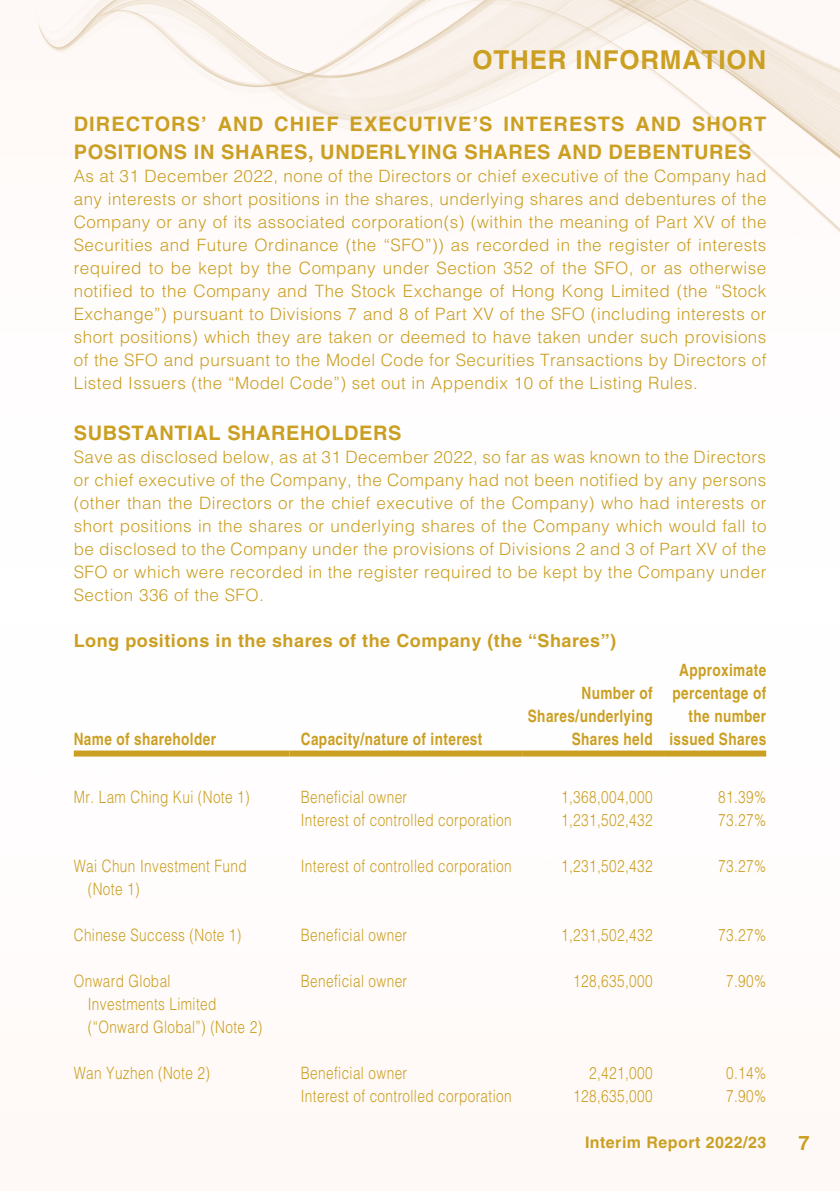
<style>
.page{position:relative;width:840px;height:1191px;background:#fff}
.page>*{position:absolute;margin:0;border:0;box-sizing:border-box;transform-origin:0 0}
.t1{font:700 26px "Helvetica LT Std";letter-spacing:.03em;color:#cb9f22}
.t2{font:700 20px/28px "Helvetica LT Std";letter-spacing:.03em;color:#cb9f22}
.t3{font:700 18px "Helvetica LT Std";letter-spacing:.03em;color:#cb9f22}
.t4{font:300 17px/23px "Helvetica LT Std";letter-spacing:.03em;color:#cb9f22;text-align:justify}
.t5{font:300 17px/23px "Helvetica LT Std";letter-spacing:.03em;color:#cb9f22;scale:.8 1}
.t6{font:700 17px/23px "Helvetica LT Std";letter-spacing:.03em;color:#cb9f22;text-align:right;scale:.8 1}
.t7{font:700 16px "Helvetica LT Std";letter-spacing:.03em;color:#cb9f22}
</style>
<div class="page">
<img style="left:35px;top:0;width:804px;height:757px">
<div style="left:74px;top:750px;width:215px;height:6px;background:#cb9f22"></div>
<div style="left:289px;top:750px;width:233px;height:6px;background:#cb9f22"></div>
<div style="left:522px;top:750px;width:141px;height:6px;background:#cb9f22"></div>
<div style="left:663px;top:750px;width:102px;height:6px;background:#cb9f22"></div>
<h1 class="t1" style="left:472px;top:44px;width:295px">OTHER INFORMATION</h1>
<p class="t2" style="left:74px;top:110px;width:693px">DIRECTORS’ AND CHIEF EXECUTIVE’S INTERESTS AND SHORT<br>POSITIONS IN SHARES, UNDERLYING SHARES AND DEBENTURES</p>
<p class="t4" style="left:74px;top:165px;width:693px">As at 31 December 2022, none of the Directors or chief executive of the Company had any interests or short positions in the shares, underlying shares and debentures of the Company or any of its associated corporation(s) (within the meaning of Part XV of the Securities and Future Ordinance (the “SFO”)) as recorded in the register of interests required to be kept by the Company under Section 352 of the SFO, or as otherwise notified to the Company and The Stock Exchange of Hong Kong Limited (the “Stock Exchange”) pursuant to Divisions 7 and 8 of Part XV of the SFO (including interests or short positions) which they are taken or deemed to have taken under such provisions of the SFO and pursuant to the Model Code for Securities Transactions by Directors of Listed Issuers (the “Model Code”) set out in Appendix 10 of the Listing Rules.</p>
<p class="t2" style="left:74px;top:419px;width:329px">SUBSTANTIAL SHAREHOLDERS</p>
<p class="t4" style="left:74px;top:446px;width:693px">Save as disclosed below, as at 31 December 2022, so far as was known to the Directors or chief executive of the Company, the Company had not been notified by any persons (other than the Directors or the chief executive of the Company) who had interests or short positions in the shares or underlying shares of the Company which would fall to be disclosed to the Company under the provisions of Divisions 2 and 3 of Part XV of the SFO or which were recorded in the register required to be kept by the Company under Section 336 of the SFO.</p>
<p class="t3" style="left:74px;top:630px;width:543px">Long positions in the shares of the Company (the “Shares”)</p>
<p class="t6" style="left:74px;top:727px;width:179px">Name of shareholder</p>
<p class="t6" style="left:300px;top:727px;width:228px">Capacity/nature of interest</p>
<p class="t6" style="left:527px;top:681px;width:157px">Number of<br>Shares/underlying<br>Shares held</p>
<p class="t6" style="left:669px;top:658px;width:122px">Approximate percentage of the number issued Shares</p>
<p class="t5" style="left:74px;top:785px;width:221px">Mr. Lam Ching Kui (Note 1)</p>
<p class="t5" style="left:300px;top:785px;width:265px">Beneficial owner<br>Interest of controlled corporation</p>
<p class="t5" style="left:560px;top:785px;width:116px">1,368,004,000<br>1,231,502,432</p>
<p class="t5" style="left:717px;top:785px;width:62px">81.39%<br>73.27%</p>
<p class="t5" style="left:88px;top:854px;width:200px;text-indent:-14px">Wai Chun Investment Fund (Note 1)</p>
<p class="t5" style="left:300px;top:854px;width:265px">Interest of controlled corporation</p>
<p class="t5" style="left:560px;top:854px;width:116px">1,231,502,432</p>
<p class="t5" style="left:717px;top:854px;width:62px">73.27%</p>
<p class="t5" style="left:74px;top:923px;width:211px">Chinese Success (Note 1)</p>
<p class="t5" style="left:300px;top:923px;width:134px">Beneficial owner</p>
<p class="t5" style="left:560px;top:923px;width:116px">1,231,502,432</p>
<p class="t5" style="left:717px;top:923px;width:62px">73.27%</p>
<p class="t5" style="left:88px;top:969px;width:219px;text-indent:-14px">Onward Global<br>Investments Limited (“Onward Global”) (Note 2)</p>
<p class="t5" style="left:300px;top:969px;width:134px">Beneficial owner</p>
<p class="t5" style="left:573px;top:969px;width:101px">128,635,000</p>
<p class="t5" style="left:725px;top:969px;width:52px">7.90%</p>
<p class="t5" style="left:74px;top:1061px;width:172px">Wan Yuzhen (Note 2)</p>
<p class="t5" style="left:300px;top:1061px;width:134px">Beneficial owner</p>
<p class="t5" style="left:588px;top:1061px;width:81px">2,421,000</p>
<p class="t5" style="left:725px;top:1061px;width:52px">0.14%</p>
<p class="t5" style="left:300px;top:1084px;width:265px">Interest of controlled corporation</p>
<p class="t5" style="left:573px;top:1084px;width:101px">128,635,000</p>
<p class="t5" style="left:725px;top:1084px;width:52px">7.90%</p>
<p class="t7" style="left:584px;top:1132px;width:183px">Interim Report 2022/23</p>
<p class="t2" style="left:798px;top:1128px;width:13px">7</p>
</div>
